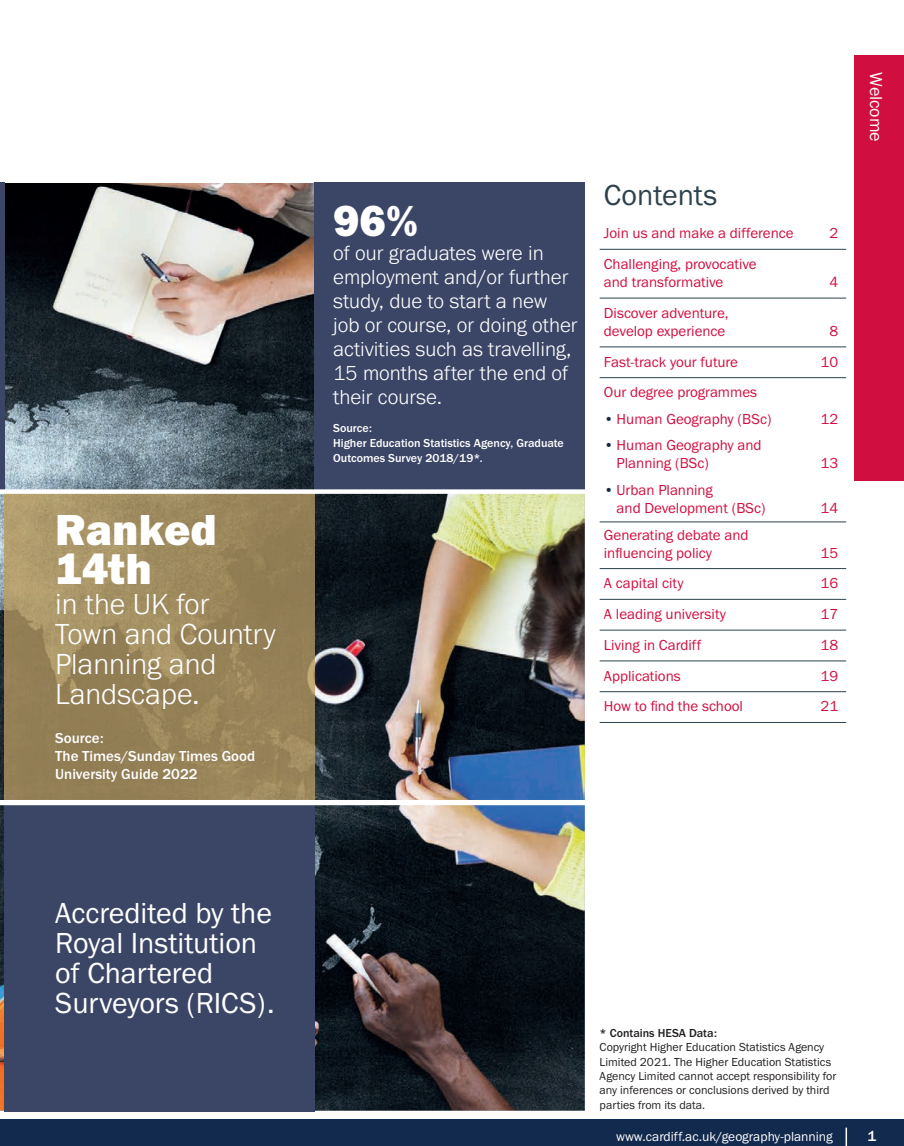
<style>
.page{position:relative;width:904px;height:1146px;background:#fff}
.page>*{position:absolute;margin:0;border:0;box-sizing:border-box;transform-origin:0 0}
.t1{font:45px/39px "Franklin Gothic URW Hea";color:#fff}
.t2{font:30px/30px "Franklin Gothic URW Boo";color:#fff}
.t3{font:300 30px/30px "Franklin Gothic URW";color:#fff}
.t4{font:30px "Franklin Gothic URW Boo";color:#2d424d}
.t5{font:300 21px/24px "Franklin Gothic URW";color:#fff}
.t6{font:18px "Franklin Gothic URW Boo";color:#fff}
.t7{font:15px/18px "Franklin Gothic URW Boo";color:#d10e40}
.t8{font:500 15px/18px "Franklin Gothic URW";color:#fff}
.t9{font:13.5px "Franklin Gothic URW Boo";color:#fff}
.t10{font:12px/14.4px "Franklin Gothic URW Boo";color:#231f20}
.t11{font:500 12px/15px "Franklin Gothic URW";color:#fff}
.t12{font:500 12px "Franklin Gothic URW";color:#231f20}
.s1{color:#132a4f}
</style>
<div class="page">
<img style="left:0;top:183px;width:585px;height:927px">
<div style="left:0;top:1118px;width:904px;height:27px;background:#132a4f"></div>
<svg style="left:845px;top:1127px;width:2px;height:18px"></svg>
<div style="left:855px;top:55px;width:49px;height:425px;background:#d10e40"></div>
<hr style="left:600px;top:249px;width:246px;height:1px;background:#2d424d">
<hr style="left:600px;top:298px;width:246px;height:1px;background:#2d424d">
<hr style="left:600px;top:346px;width:246px;height:1px;background:#2d424d">
<hr style="left:600px;top:377px;width:246px;height:1px;background:#2d424d">
<hr style="left:600px;top:521px;width:246px;height:1px;background:#2d424d">
<hr style="left:600px;top:568px;width:246px;height:1px;background:#2d424d">
<hr style="left:600px;top:599px;width:246px;height:1px;background:#2d424d">
<hr style="left:600px;top:629px;width:246px;height:1px;background:#2d424d">
<hr style="left:600px;top:660px;width:246px;height:1px;background:#2d424d">
<hr style="left:600px;top:691px;width:246px;height:1px;background:#2d424d">
<hr style="left:600px;top:722px;width:246px;height:1px;background:#2d424d">
<img style="left:0;top:183px;width:4px;height:306px">
<div style="left:315px;top:183px;width:270px;height:306px;background:#3b4666"></div>
<img style="left:4px;top:493px;width:311px;height:306px">
<hr style="left:4px;top:1110px;width:311px;height:1px;background:#3b4665">
<div style="left:4px;top:805px;width:311px;height:305px;background:#3b4666"></div>
<svg style="left:0;top:489px;width:585px;height:4px"></svg>
<div style="left:0;top:799px;width:591px;height:6px;background:#fff"></div>
<h1 class="t1" style="left:55px;top:508px;width:163px">Ranked<br>14th</h1>
<h2 class="t3" style="left:55px;top:588px;width:222px">in the UK for<br>Town and Country<br>Planning and<br>Landscape.</h2>
<p class="t8" style="left:55px;top:728px;width:201px">Source:<br>The Times/Sunday Times Good<br>University Guide 2022</p>
<h2 class="t2" style="left:55px;top:897px;width:221px">Accredited by the<br>Royal Institution of Chartered<br>Surveyors (RICS).</h2>
<h1 class="t1" style="left:333px;top:200px;width:86px">96%</h1>
<h3 class="t5" style="left:333px;top:241px;width:246px">of our graduates were in employment and/or further study, due to start a new job or course, or doing other activities such as travelling,<br>15 months after the end of their course.</h3>
<p class="t11" style="left:333px;top:420px;width:232px">Source:<br>Higher Education Statistics Agency, Graduate<br>Outcomes Survey 2018/19*.</p>
<h2 class="t4" style="left:604px;top:176px;width:115px">Contents</h2>
<p class="t7" style="left:604px;top:224px;width:191px">Join us and make a difference</p>
<p class="t7" style="left:829px;top:224px;width:10px">2</p>
<p class="t7" style="left:604px;top:255px;width:154px">Challenging, provocative and transformative</p>
<p class="t7" style="left:829px;top:273px;width:10px">4</p>
<p class="t7" style="left:604px;top:303px;width:126px">Discover adventure, develop experience</p>
<p class="t7" style="left:829px;top:321px;width:10px">8</p>
<p class="t7" style="left:604px;top:352px;width:136px">Fast-track your future</p>
<p class="t7" style="left:820px;top:352px;width:19px">10</p>
<p class="t7" style="left:604px;top:383px;width:155px">Our degree programmes</p>
<p class="t7" style="left:604px;top:409px;width:169px"><span class="s1">•</span> Human Geography (BSc)</p>
<p class="t7" style="left:820px;top:409px;width:19px">12</p>
<p class="t7" style="left:617px;top:436px;width:147px;text-indent:-13px"><span class="s1">•</span> Human Geography and<br>Planning (BSc)</p>
<p class="t7" style="left:820px;top:454px;width:19px">13</p>
<p class="t7" style="left:617px;top:480px;width:150px;text-indent:-13px"><span class="s1">•</span> Urban Planning<br>and Development (BSc)</p>
<p class="t7" style="left:604px;top:525px;width:146px">Generating debate and influencing policy</p>
<p class="t7" style="left:820px;top:498px;width:19px">14</p>
<p class="t7" style="left:820px;top:543px;width:19px">15</p>
<p class="t7" style="left:604px;top:574px;width:81px">A capital city</p>
<p class="t7" style="left:820px;top:574px;width:19px">16</p>
<p class="t7" style="left:604px;top:604px;width:124px">A leading university</p>
<p class="t7" style="left:820px;top:604px;width:19px">17</p>
<p class="t7" style="left:604px;top:635px;width:99px">Living in Cardiff</p>
<p class="t7" style="left:820px;top:635px;width:19px">18</p>
<p class="t7" style="left:604px;top:666px;width:78px">Applications</p>
<p class="t7" style="left:820px;top:666px;width:19px">19</p>
<p class="t7" style="left:604px;top:697px;width:141px">How to find the school</p>
<p class="t7" style="left:820px;top:697px;width:19px">21</p>
<p class="t6" style="left:887px;top:72px;width:71px;rotate:90deg">Welcome</p>
<p class="t12" style="left:600px;top:1025px;width:119px">* Contains HESA Data:</p>
<p class="t10" style="left:600px;top:1039px;width:238px">Copyright Higher Education Statistics Agency Limited 2021. The Higher Education Statistics Agency Limited cannot accept responsibility for any inferences or conclusions derived by third parties from its data.</p>
<p class="t9" style="left:616px;top:1127px;width:218px">www.cardiff.ac.uk/geography-planning</p>
<p class="t8" style="left:867px;top:1126px;width:10px">1</p>
</div>
